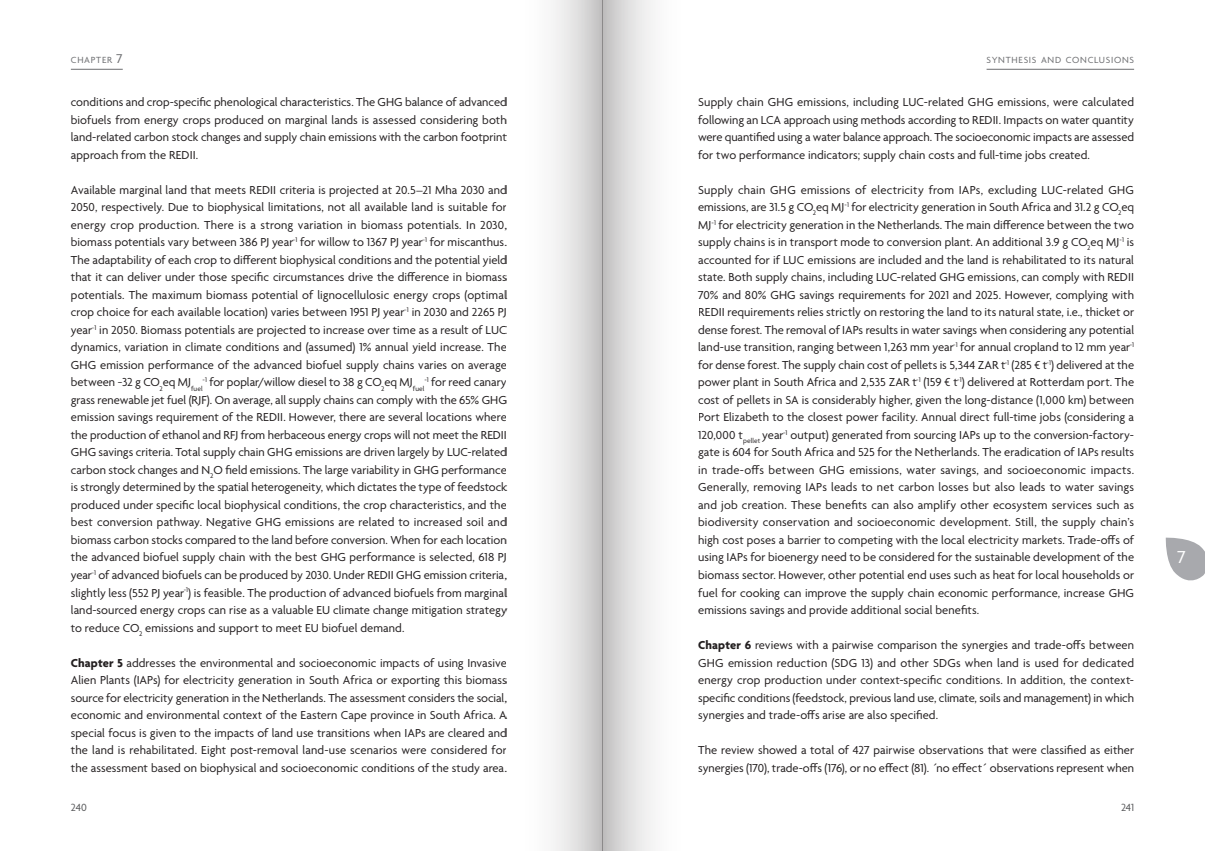
<style>
.page{position:relative;width:1205px;height:851px;background:#fff}
.page>*{position:absolute;margin:0;border:0;box-sizing:border-box;transform-origin:0 0}
.t1{font:18.75px "Agenda";color:#fff}
.Alinea___afstand{font:12.5px/17.5px "Agenda";letter-spacing:.005em;color:#231f20;text-align:justify}
.t2{font:11.25px "Agenda";letter-spacing:-.015em;color:#57585a}
.t3{font:9.62px "Agenda";letter-spacing:.075em;color:#6c6d70}
.s1{font-size:13.75px}
.s2{font-weight:700}
</style>
<div class="page">
<hr style="left:986px;top:69px;width:148px;height:1px;background:#6c6d70">
<hr style="left:71px;top:69px;width:52px;height:1px;background:#6c6d70">
<svg style="left:1165px;top:537px;width:40px;height:44px"></svg>
<div style="left:602px;top:0;width:96px;height:850px;background:linear-gradient(to right,#cccbcc,#fff)"></div>
<div style="left:507px;top:0;width:95px;height:850px;background:linear-gradient(to right,#fff,#cfcece)"></div>
<p class="t3" style="left:71px;top:55px;width:53px">CHAPTER <span class="s1">7</span></p>
<p class="t3" style="left:986px;top:55px;width:149px">SYNTHESIS AND CONCLUSIONS</p>
<p class="Alinea___afstand" style="left:71px;top:94px;width:437px">conditions and crop-specific phenological characteristics. The GHG balance of advanced biofuels from energy crops produced on marginal lands is assessed considering both land-related carbon stock changes and supply chain emissions with the carbon footprint approach from the REDII.</p>
<p class="Alinea___afstand" style="left:71px;top:182px;width:437px">Available marginal land that meets REDII criteria is projected at 20.5–21 Mha 2030 and 2050, respectively. Due to biophysical limitations, not all available land is suitable for energy crop production. There is a strong variation in biomass potentials. In 2030, biomass potentials vary between 386 PJ year<sup>−1</sup> for willow to 1367 PJ year<sup>−1</sup> for miscanthus.<br>The adaptability of each crop to different biophysical conditions and the potential yield that it can deliver under those specific circumstances drive the difference in biomass potentials. The maximum biomass potential of lignocellulosic energy crops (optimal crop choice for each available location) varies between 1951 PJ year<sup>−1</sup> in 2030 and 2265 PJ year<sup>−1</sup> in 2050. Biomass potentials are projected to increase over time as a result of LUC dynamics, variation in climate conditions and (assumed) 1% annual yield increase. The GHG emission performance of the advanced biofuel supply chains varies on average between −32 g CO<sub>2</sub>eq MJ<sub>fuel</sub><sup>-1</sup> for poplar/willow diesel to 38 g CO<sub>2</sub>eq MJ<sub>fuel</sub><sup>-1</sup> for reed canary grass renewable jet fuel (RJF). On average, all supply chains can comply with the 65% GHG emission savings requirement of the REDII. However, there are several locations where the production of ethanol and RFJ from herbaceous energy crops will not meet the REDII GHG savings criteria. Total supply chain GHG emissions are driven largely by LUC-related carbon stock changes and N<sub>2</sub>O field emissions. The large variability in GHG performance is strongly determined by the spatial heterogeneity, which dictates the type of feedstock produced under specific local biophysical conditions, the crop characteristics, and the best conversion pathway. Negative GHG emissions are related to increased soil and biomass carbon stocks compared to the land before conversion. When for each location the advanced biofuel supply chain with the best GHG performance is selected, 618 PJ year<sup>−1</sup> of advanced biofuels can be produced by 2030. Under REDII GHG emission criteria, slightly less (552 PJ year<sup>-1</sup>) is feasible. The production of advanced biofuels from marginal land-sourced energy crops can rise as a valuable EU climate change mitigation strategy to reduce CO<sub>2</sub> emissions and support to meet EU biofuel demand.</p>
<p class="Alinea___afstand" style="left:71px;top:654px;width:437px"><span class="s2">Chapter 5</span> addresses the environmental and socioeconomic impacts of using Invasive Alien Plants (IAPs) for electricity generation in South Africa or exporting this biomass source for electricity generation in the Netherlands. The assessment considers the social, economic and environmental context of the Eastern Cape province in South Africa. A special focus is given to the impacts of land use transitions when IAPs are cleared and the land is rehabilitated. Eight post-removal land-use scenarios were considered for the assessment based on biophysical and socioeconomic conditions of the study area.</p>
<p class="Alinea___afstand" style="left:698px;top:94px;width:437px">Supply chain GHG emissions, including LUC-related GHG emissions, were calculated following an LCA approach using methods according to REDII. Impacts on water quantity were quantified using a water balance approach. The socioeconomic impacts are assessed for two performance indicators; supply chain costs and full-time jobs created.</p>
<p class="Alinea___afstand" style="left:698px;top:182px;width:437px">Supply chain GHG emissions of electricity from IAPs, excluding LUC-related GHG emissions, are 31.5 g CO<sub>2</sub>eq MJ<sup>-1</sup> for electricity generation in South Africa and 31.2 g CO<sub>2</sub>eq MJ<sup>-1</sup> for electricity generation in the Netherlands. The main difference between the two supply chains is in transport mode to conversion plant. An additional 3.9 g CO<sub>2</sub>eq MJ<sup>-1</sup> is accounted for if LUC emissions are included and the land is rehabilitated to its natural state. Both supply chains, including LUC-related GHG emissions, can comply with REDII 70% and 80% GHG savings requirements for 2021 and 2025. However, complying with REDII requirements relies strictly on restoring the land to its natural state, i.e., thicket or dense forest. The removal of IAPs results in water savings when considering any potential land-use transition, ranging between 1,263 mm year<sup>-1</sup> for annual cropland to 12 mm year<sup>-1 </sup>for dense forest. The supply chain cost of pellets is 5,344 ZAR t<sup>-1</sup> (285 € t<sup>-1</sup>) delivered at the power plant in South Africa and 2,535 ZAR t<sup>-1</sup> (159 € t<sup>-1</sup>) delivered at Rotterdam port. The cost of pellets in SA is considerably higher, given the long-distance (1,000 km) between Port Elizabeth to the closest power facility. Annual direct full-time jobs (considering a 120,000 t<sub>pellet</sub> year<sup>-1</sup> output) generated from sourcing IAPs up to the conversion-factory&shy;gate is 604 for South Africa and 525 for the Netherlands. The eradication of IAPs results in trade-offs between GHG emissions, water savings, and socioeconomic impacts.<br>Generally, removing IAPs leads to net carbon losses but also leads to water savings and job creation. These benefits can also amplify other ecosystem services such as biodiversity conservation and socioeconomic development. Still, the supply chain’s high cost poses a barrier to competing with the local electricity markets. Trade-offs of using IAPs for bioenergy need to be considered for the sustainable development of the biomass sector. However, other potential end uses such as heat for local households or fuel for cooking can improve the supply chain economic performance, increase GHG emissions savings and provide additional social benefits.</p>
<p class="Alinea___afstand" style="left:698px;top:637px;width:437px"><span class="s2">Chapter 6</span> reviews with a pairwise comparison the synergies and trade-offs between GHG emission reduction (SDG 13) and other SDGs when land is used for dedicated energy crop production under context-specific conditions. In addition, the context&shy;specific conditions (feedstock, previous land use, climate, soils and management) in which synergies and trade-offs arise are also specified.</p>
<p class="Alinea___afstand" style="left:698px;top:742px;width:437px">The review showed a total of 427 pairwise observations that were classified as either synergies (170), trade-offs (176), or no effect (81). ´no effect´ observations represent when</p>
<p class="t2" style="left:71px;top:800px;width:18px">240</p>
<p class="t2" style="left:1121px;top:800px;width:15px">241</p>
<h1 class="t1" style="left:1177px;top:547px;width:10px">7</h1>
</div>
